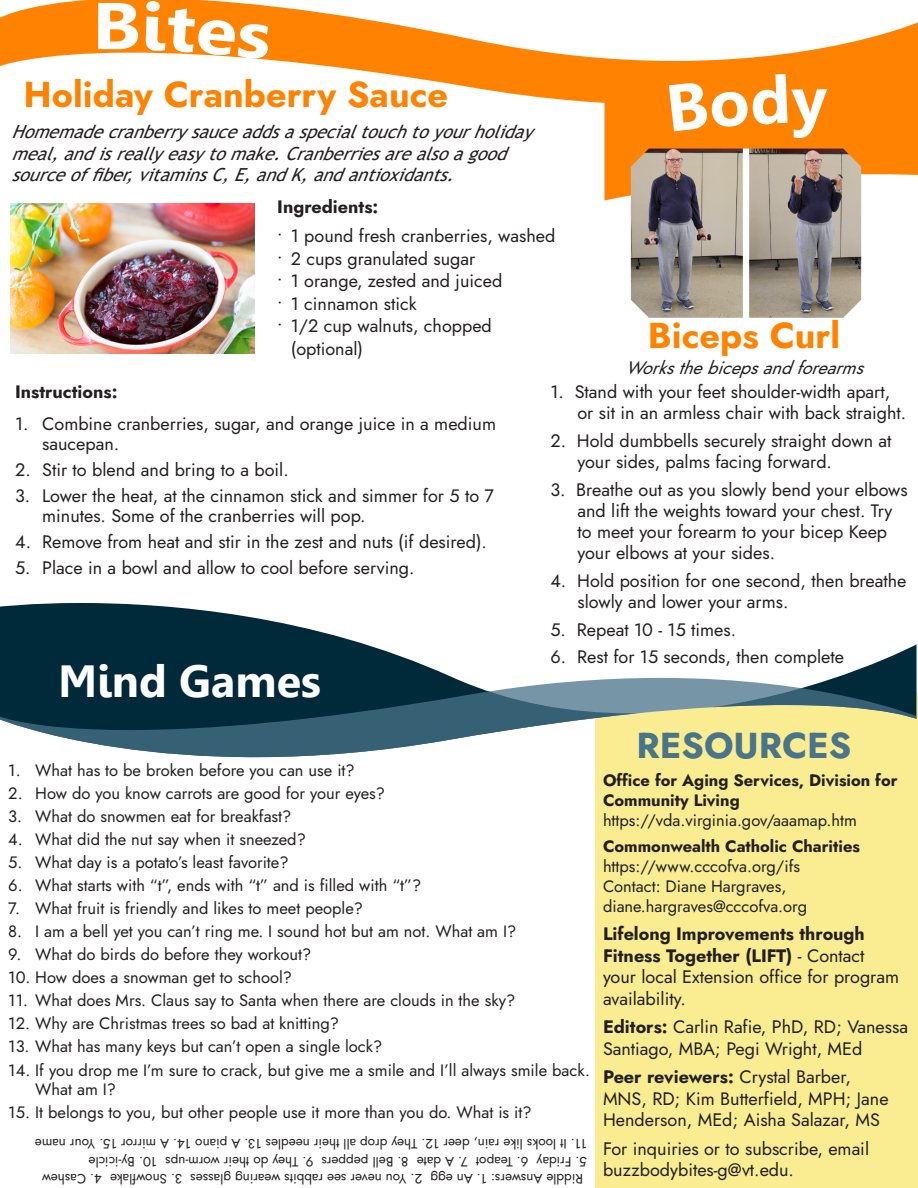
<style>
.page{position:relative;width:918px;height:1188px;background:#fff}
.page>*{position:absolute;margin:0;border:0;box-sizing:border-box;transform-origin:0 0}
.t1{font:700 66px "Leelawadee";color:#fff;scale:1.15 1}
.t2{font:700 45px "Leelawadee";color:#fff}
.t3{font:36px "Jost";color:#ff8200}
.t4{font:36px "Jost";color:#49748a}
.t5{font:18px/21.6px "Jost";color:#231f20}
.t6{font:italic 18px/21.6px "Trebuchet MS";color:#231f20}
.t7{font:italic 18px "Jost";color:#231f20}
.t8{font:16.5px/19.8px "Jost";color:#231f20}
.t9{font:13.5px "Jost";color:#231f20}
</style>
<div class="page">
<div style="left:596px;top:693px;width:322px;height:495px;background:#f9ec91"></div>
<svg style="left:604px;top:105px;width:314px;height:95px;fill:#ff8200"></svg>
<svg style="left:0;top:603px;width:916px;height:73px"></svg>
<svg style="left:0;top:676px;width:916px;height:118px"></svg>
<svg style="left:0;top:0;width:918px;height:105px"></svg>
<img style="left:10px;top:203px;width:245px;height:150px">
<img style="left:631px;top:149px;width:230px;height:169px">
<div style="left:669px;top:74px;width:159px;height:64px;background:#ff8200"></div>
<svg style="left:145px;top:1px;width:125px;height:59px"></svg>
<h1 class="t1" style="left:92px;top:-12px;width:44px">B</h1>
<p class="t3" style="left:24px;top:70px;width:426px">Holiday Cranberry Sauce</p>
<p class="t6" style="left:12px;top:121px;width:531px">Homemadecranberrysauceaddsaspecialtouchtoyourholiday meal,andisreallyeasytomake.Cranberriesarealsoagood sourceoffiber,vitaminsC,E,andK,andantioxidants.</p>
<p class="t5" style="left:277px;top:196px;width:103px">Ingredients:</p>
<p class="t5" style="left:277px;top:225px;width:280px">• 1 pound fresh cranberries, washed</p>
<p class="t5" style="left:277px;top:248px;width:199px">• 2 cups granulated sugar</p>
<p class="t5" style="left:277px;top:270px;width:226px">• 1 orange, zested and juiced</p>
<p class="t5" style="left:277px;top:293px;width:141px">• 1 cinnamon stick</p>
<p class="t5" style="left:291px;top:315px;width:203px;line-height:22.5px;text-indent:-14px">• 1/2 cup walnuts, chopped (optional)</p>
<p class="t5" style="left:15px;top:381px;width:104px">Instructions:</p>
<p class="t5" style="left:42px;top:415px;width:455px;line-height:19.5px;text-indent:-27px">1. Combine cranberries, sugar, and orange juice in a medium saucepan.</p>
<p class="t5" style="left:15px;top:459px;width:275px">2. Stir to blend and bring to a boil.</p>
<p class="t5" style="left:42px;top:487px;width:453px;line-height:19.5px;text-indent:-27px">3. Lower the heat, at the cinnamon stick and simmer for 5 to 7 minutes. Some of the cranberries will pop.</p>
<p class="t5" style="left:15px;top:531px;width:473px">4. Remove from heat and stir in the zest and nuts (if desired).</p>
<p class="t5" style="left:15px;top:558px;width:401px">5. Place in a bowl and allow to cool before serving.</p>
<p class="t3" style="left:648px;top:311px;width:194px">Biceps Curl</p>
<p class="t5" style="left:550px;top:382px;width:341px">1. Stand with your feet shoulder-width apart,</p>
<p class="t5" style="left:578px;top:403px;width:330px">or sit in an armless chair with back straight.</p>
<p class="t5" style="left:550px;top:430px;width:343px">2. Hold dumbbells securely straight down at</p>
<p class="t5" style="left:578px;top:451px;width:256px">your sides, palms facing forward.</p>
<p class="t5" style="left:550px;top:479px;width:359px">3. Breathe out as you slowly bend your elbows</p>
<p class="t5" style="left:578px;top:500px;width:316px">and lift the weights toward your chest. Try</p>
<p class="t5" style="left:578px;top:521px;width:311px">to meet your forearm to your bicep Keep</p>
<p class="t5" style="left:578px;top:542px;width:199px">your elbows at your sides.</p>
<p class="t5" style="left:550px;top:570px;width:358px">4. Hold position for one second, then breathe</p>
<p class="t5" style="left:578px;top:591px;width:212px">slowly and lower your arms.</p>
<p class="t5" style="left:550px;top:619px;width:187px">5. Repeat 10 - 15 times.</p>
<p class="t5" style="left:550px;top:646px;width:295px">6. Rest for 15 seconds, then complete</p>
<p class="t7" style="left:625px;top:356px;width:248px">Worksthebicepsandforearms</p>
<p class="t2" style="left:58px;top:656px;width:264px">Mind Games</p>
<p class="t8" style="left:8px;top:760px;width:348px">1. What has to be broken before you can use it?</p>
<p class="t8" style="left:8px;top:784px;width:378px">2. How do you know carrots are good for your eyes?</p>
<p class="t8" style="left:8px;top:807px;width:285px">3. What do snowmen eat for breakfast?</p>
<p class="t8" style="left:8px;top:830px;width:299px">4. What did the nut say when it sneezed?</p>
<p class="t8" style="left:8px;top:853px;width:282px">5. What day is a potato’s least favorite?</p>
<p class="t8" style="left:8px;top:876px;width:414px">6. What starts with “t”, ends with “t” and is filled with “t”?</p>
<p class="t8" style="left:8px;top:899px;width:356px">7. What fruit is friendly and likes to meet people?</p>
<p class="t8" style="left:8px;top:922px;width:509px">8. I am a bell yet you can’t ring me. I sound hot but am not. What am I?</p>
<p class="t8" style="left:8px;top:945px;width:304px">9. What do birds do before they workout?</p>
<p class="t8" style="left:8px;top:968px;width:285px">10. How does a snowman get to school?</p>
<p class="t8" style="left:8px;top:991px;width:509px">11. What does Mrs. Claus say to Santa when there are clouds in the sky?</p>
<p class="t8" style="left:8px;top:1014px;width:332px">12. Why are Christmas trees so bad at knitting?</p>
<p class="t8" style="left:8px;top:1037px;width:375px">13. What has many keys but can’t open a single lock?</p>
<p class="t8" style="left:35px;top:1060px;width:556px;text-indent:-27px">14. If you drop me I’m sure to crack, but give me a smile and I’ll always smile back.<br>What am I?</p>
<p class="t8" style="left:8px;top:1103px;width:525px">15. It belongs to you, but other people use it more than you do. What is it?</p>
<p class="t9" style="left:587px;top:1153px;width:554px;rotate:-180deg">11. It looks like rain, deer 12. They drop all their needles 13. A piano 14. A mirror 15. Your name</p>
<p class="t9" style="left:587px;top:1171px;width:500px;rotate:-180deg">5. Friday 6. Teapot 7. A date 8. Bell peppers 9. They do their worm-ups 10. By-icicle</p>
<p class="t9" style="left:583px;top:1187px;width:543px;rotate:-180deg">Riddle Answers: 1. An egg 2. You never see rabbits wearing glasses 3. Snowflake 4. Cashew</p>
<h3 class="t4" style="left:636px;top:721px;width:217px">RESOURCES</h3>
<p class="t8" style="left:603px;top:771px;width:296px">Office for Aging Services, Division for<br>Community Living</p>
<p class="t8" style="left:603px;top:810px;width:255px">https://vda.virginia.gov/aaamap.htm</p>
<p class="t8" style="left:603px;top:837px;width:259px">Commonwealth Catholic Charities</p>
<p class="t8" style="left:603px;top:856px;width:199px">https://www.cccofva.org/ifs</p>
<p class="t8" style="left:603px;top:876px;width:206px">Contact: Diane Hargraves, diane.hargraves@cccofva.org</p>
<p class="t5" style="left:603px;top:923px;width:298px">Lifelong Improvements through<br>Fitness Together (LIFT) - Contact your local Extension office for program availability.</p>
<p class="t5" style="left:603px;top:1016px;width:307px">Editors: Carlin Rafie, PhD, RD; Vanessa<br>Santiago, MBA; Pegi Wright, MEd</p>
<p class="t5" style="left:603px;top:1066px;width:287px">Peer reviewers: Crystal Barber,<br>MNS, RD; Kim Butterfield, MPH; Jane<br>Henderson, MEd; Aisha Salazar, MS</p>
<p class="t5" style="left:603px;top:1138px;width:268px">For inquiries or to subscribe, email buzzbodybites-g@vt.edu.</p>
</div>
